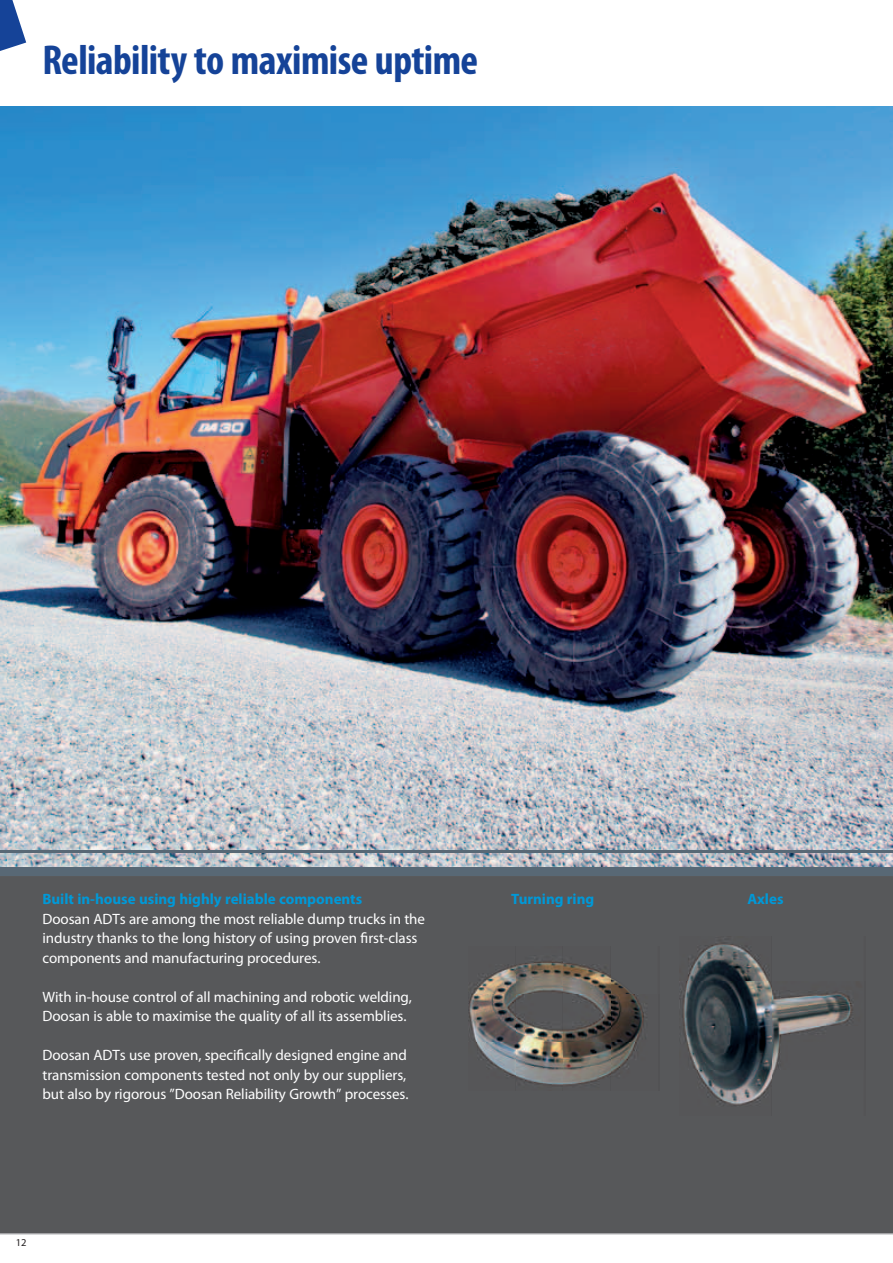
<style>
.page{position:relative;width:893px;height:1263px;background:#fff}
.page>*{position:absolute;margin:0;border:0;box-sizing:border-box;transform-origin:0 0}
.t1{font:700 condensed 42px "Myriad Pro";letter-spacing:-.015em;color:#154398}
.t2{font:15px/19.5px "Myriad Pro";letter-spacing:-.005em;color:#fff}
.t3{font:700 15px "Myriad Pro";color:#0099d8}
.t4{font:10.5px "Myriad Pro";color:#231f20}
</style>
<div class="page">
<div style="left:0;top:876px;width:893px;height:357px;background:#57585a"></div>
<img style="left:0;top:106px;width:893px;height:761px">
<img style="left:468px;top:946px;width:191px;height:145px">
<img style="left:679px;top:936px;width:186px;height:179px">
<svg style="left:0;top:0;width:26px;height:51px"></svg>
<hr style="left:0;top:1233px;width:893px;height:1px;background:#919295">
<div style="left:0;top:867px;width:893px;height:9px;background:#586875"></div>
<hr style="left:0;top:850px;width:893px;height:3px;background:#586875">
<h1 class="t1" style="left:43px;top:37px;width:437px">Reliability to maximise uptime</h1>
<p class="t3" style="left:43px;top:891px;width:321px">Built in-house using highly reliable components</p>
<p class="t2" style="left:43px;top:909px;width:384px">Doosan ADTs are among the most reliable dump trucks in the industry thanks to the long history of using proven first-class components and manufacturing procedures.</p>
<p class="t2" style="left:43px;top:987px;width:371px">With in-house control of all machining and robotic welding,<br>Doosan is able to maximise the quality of all its assemblies.</p>
<p class="t2" style="left:43px;top:1046px;width:367px">Doosan ADTs use proven, specifically designed engine and transmission components tested not only by our suppliers, but also by rigorous ”Doosan Reliability Growth” processes.</p>
<p class="t4" style="left:16px;top:1236px;width:12px">12</p>
<p class="t3" style="left:511px;top:891px;width:85px">Turning ring</p>
<p class="t3" style="left:747px;top:891px;width:38px">Axles</p>
</div>
